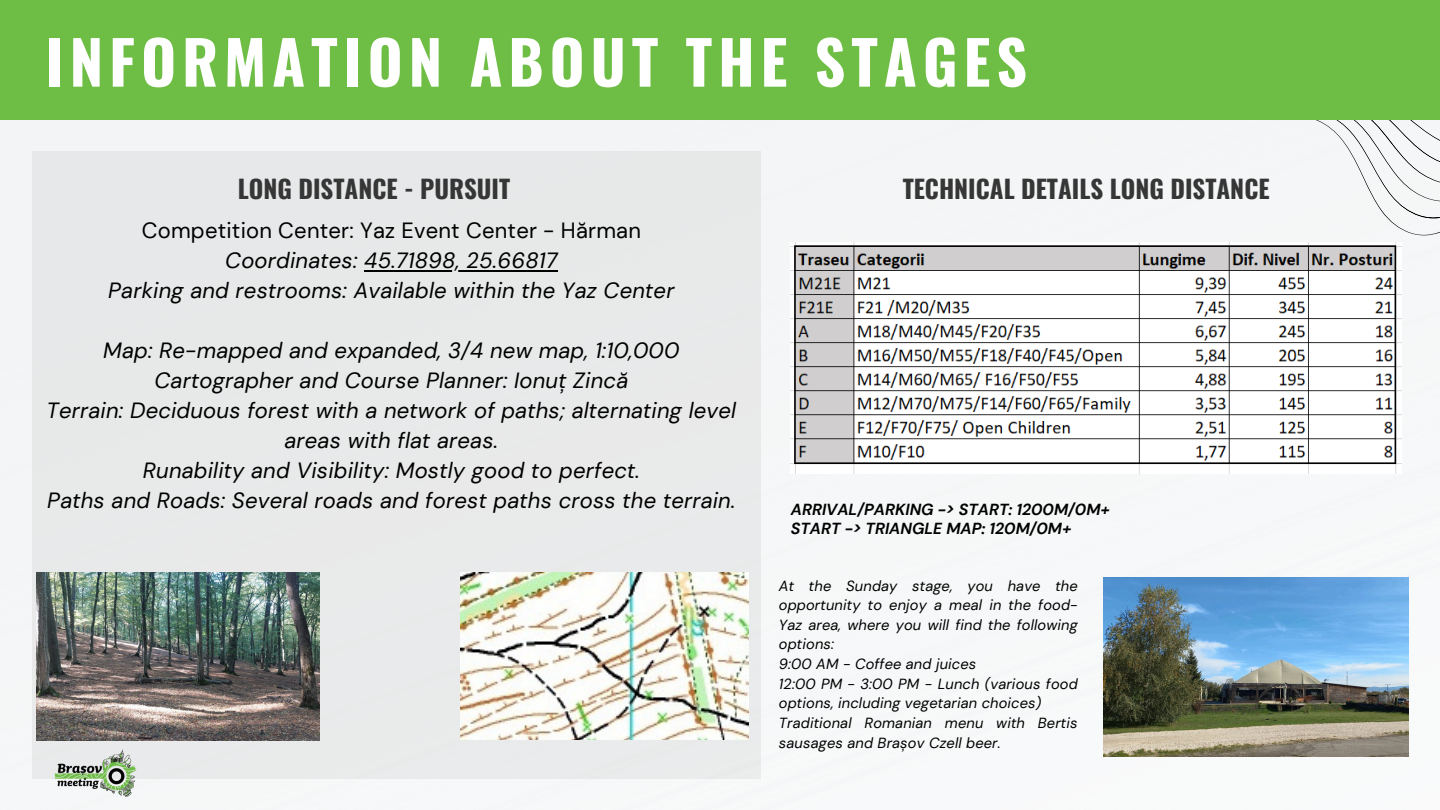
<style>
.page{position:relative;width:1440px;height:810px;background:#fff}
.page>*{position:absolute;margin:0;border:0;box-sizing:border-box;transform-origin:0 0}
.t1{font:700 60px "Oswald";letter-spacing:.1em;color:#fff}
.t2{font:700 25px "Oswald";color:#363636}
.t3{font:italic 22px/30px "DM Sans";letter-spacing:.01em;color:#000;text-align:center}
.t4{font:22px/30px "DM Sans";letter-spacing:.01em;color:#000;text-align:center}
.t5{font:italic 700 16px/18.8px "DM Sans";color:#000}
.t6{font:italic 14.6px/19.6px "DM Sans";letter-spacing:.01em;color:#000}
.s1{font-style:italic}
</style>
<div class="page">
<div style="left:0;top:120px;width:1440px;height:690px;background:#f6f7f8"></div>
<div style="left:1140px;top:120px;width:300px;height:115px;background:#f5f6f7"></div>
<div style="left:0;top:0;width:1440px;height:120px;background:#6ebe45"></div>
<div style="left:32px;top:152px;width:729px;height:627px;background:#e8e9e9"></div>
<img style="left:36px;top:572px;width:284px;height:168px">
<img style="left:36px;top:740px;width:119px;height:66px">
<img style="left:460px;top:572px;width:289px;height:167px">
<img style="left:1104px;top:577px;width:305px;height:179px">
<hr style="left:364px;top:270px;width:194px;height:1px;background:#000">
<img style="left:791px;top:243px;width:610px;height:230px">
<h3 class="t1" style="left:46px;top:15px;width:983px">INFORMATION ABOUT THE STAGES</h3>
<h4 class="t2" style="left:238px;top:170px;width:274px">LONG DISTANCE - PURSUIT</h4>
<p class="t4" style="left:142px;top:216px;width:501px">Competition Center: Yaz Event Center - Hărman<br><span class="s1">Coordinates: 45.71898, 25.66817</span></p>
<h2 class="t3" style="left:108px;top:276px;width:568px">Parking and restrooms: Available within the Yaz Center</h2>
<h2 class="t3" style="left:103px;top:336px;width:578px">Map: Re-mapped and expanded, 3/4 new map, 1:10,000<br>Cartographer and Course Planner: Ionuț Zincă</h2>
<p class="t3" style="left:47px;top:396px;width:691px">Terrain: Deciduous forest with a network of paths; alternating level areas with flat areas.<br>Runability and Visibility: Mostly good to perfect.<br>Paths and Roads: Several roads and forest paths cross the terrain.</p>
<p class="t2" style="left:903px;top:170px;width:368px">TECHNICAL DETAILS LONG DISTANCE</p>
<p class="t5" style="left:791px;top:500px;width:321px">ARRIVAL/PARKING -&gt; START: 1200M/0M+<br>START -&gt; TRIANGLE MAP: 120M/0M+</p>
<p class="t6" style="left:779px;top:576px;width:300px;text-align:justify">At the Sunday stage, you have the opportunity to enjoy a meal in the food-Yaz area, where you will find the following options:</p>
<p class="t6" style="left:779px;top:654px;width:199px">9:00 AM - Coffee and juices</p>
<p class="t6" style="left:779px;top:674px;width:300px">12:00 PM - 3:00 PM - Lunch (various food options, including vegetarian choices)</p>
<p class="t6" style="left:779px;top:713px;width:300px">Traditional Romanian menu with Bertis sausages and Brașov Czell beer.</p>
</div>
